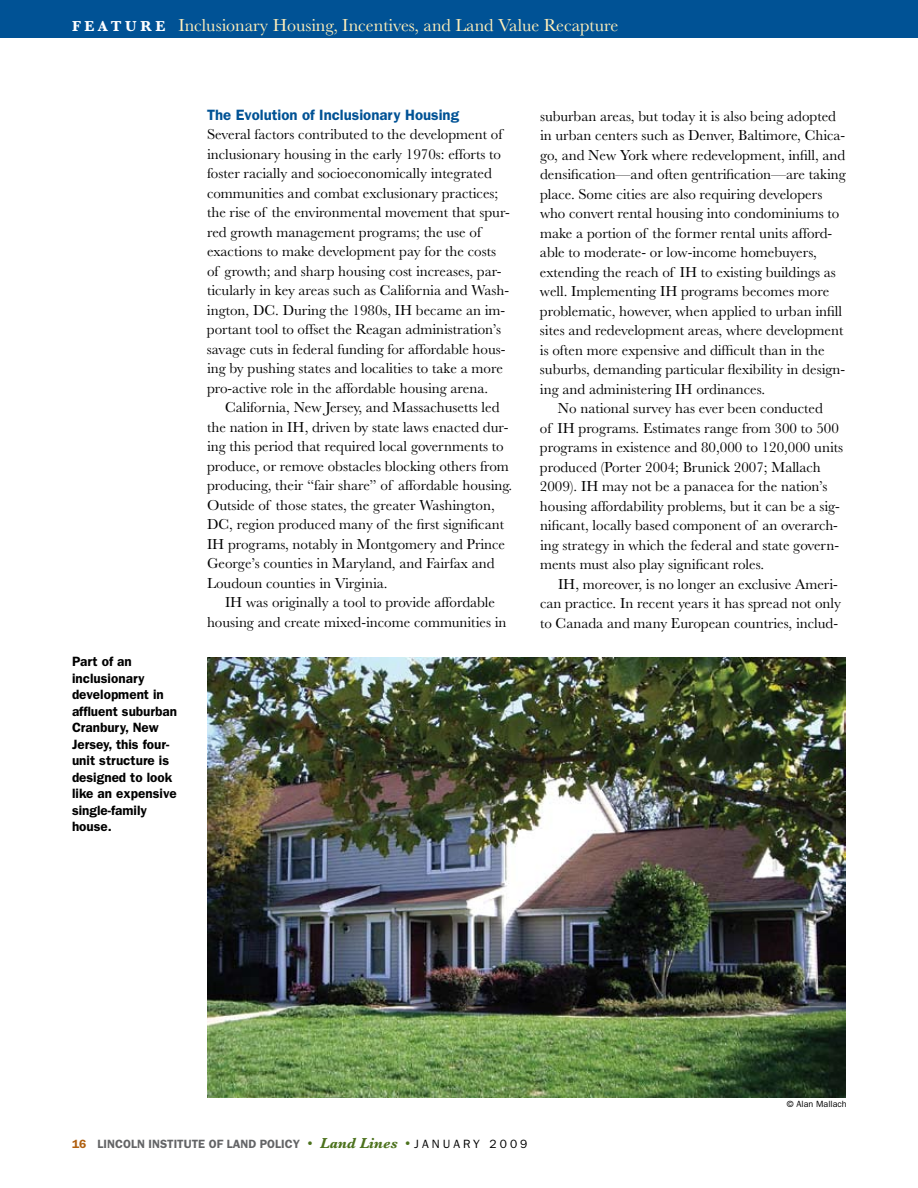
<style>
.page{position:relative;width:918px;height:1188px;background:#fff}
.page>*{position:absolute;margin:0;border:0;box-sizing:border-box;transform-origin:0 0}
.t1{font:18px "Baskerville";color:#ffefba}
.t2{font:15px/19.5px "Baskerville";color:#000}
.t3{font:600 15px "ITC Franklin Gothic Std";color:#005295}
.t4{font:600 13.5px/16.5px "ITC Franklin Gothic Std";color:#000}
.t5{font:600 12px "ITC Franklin Gothic Std";color:#636466}
.t6{font:9px "ITC Franklin Gothic Std";color:#000}
.s1{font-weight:700;font-size:15px;color:#fff}
.s2{color:#b06010}
.s3{font-family:"Baskerville";font-weight:400;font-size:15px;color:#4c721d}
.s4{font-family:"Baskerville";font-weight:700;font-style:italic;font-size:15px;color:#4c721d}
.s5{font-weight:400;color:#000}
</style>
<div class="page">
<div style="left:0;top:0;width:918px;height:38px;background:#005295"></div>
<img style="left:207px;top:657px;width:639px;height:441px">
<p class="t1" style="left:72px;top:15px;width:548px"><span class="s1">F E A T U R E</span> Inclusionary Housing, Incentives, and Land Value Recapture</p>
<p class="t4" style="left:72px;top:653px;width:107px">Part of an inclusionary development in affluent suburban<br>Cranbury, New<br>Jersey, this four&shy;unit structure is designed to look like an expensive single-family house.</p>
<p class="t3" style="left:207px;top:106px;width:254px">The Evolution of Inclusionary Housing</p>
<p class="t2" style="left:207px;top:125px;width:304px">Several factors contributed to the development of inclusionary housing in the early 1970s: efforts to foster racially and socioeconomically integrated communities and combat exclusionary practices; the rise of the environmental movement that spur&shy;red growth management programs; the use of exactions to make development pay for the costs of growth; and sharp housing cost increases, par&shy;ticularly in key areas such as California and Wash&shy;ington, DC. During the 1980s, IH became an im&shy;portant tool to offset the Reagan administration’s savage cuts in federal funding for affordable hous&shy;ing by pushing states and localities to take a more pro-active role in the affordable housing arena.</p>
<p class="t2" style="left:207px;top:398px;width:307px;text-indent:18px">California, New Jersey, and Massachusetts led the nation in IH, driven by state laws enacted dur&shy;ing this period that required local governments to produce, or remove obstacles blocking others from producing, their “fair share” of affordable housing.<br>Outside of those states, the greater Washington, DC, region produced many of the first significant IH programs, notably in Montgomery and Prince George’s counties in Maryland, and Fairfax and Loudoun counties in Virginia.</p>
<p class="t2" style="left:207px;top:593px;width:301px;text-align:center">IH was originally a tool to provide affordable housing and create mixed-income communities in</p>
<p class="t2" style="left:540px;top:106px;width:298px">suburban areas, but today it is also being adopted</p>
<p class="t2" style="left:540px;top:126px;width:307px">in urban centers such as Denver, Baltimore, Chica-</p>
<p class="t2" style="left:540px;top:145px;width:307px">go, and New York where redevelopment, infill, and</p>
<p class="t2" style="left:540px;top:165px;width:307px">densification—and often gentrification—are taking</p>
<p class="t2" style="left:540px;top:184px;width:284px">place. Some cities are also requiring developers</p>
<p class="t2" style="left:540px;top:204px;width:301px">who convert rental housing into condominiums to</p>
<p class="t2" style="left:540px;top:223px;width:294px">make a portion of the former rental units afford-</p>
<p class="t2" style="left:540px;top:243px;width:278px">able to moderate- or low-income homebuyers,</p>
<p class="t2" style="left:540px;top:262px;width:297px">extending the reach of IH to existing buildings as</p>
<p class="t2" style="left:540px;top:282px;width:291px">well. Implementing IH programs becomes more</p>
<p class="t2" style="left:540px;top:301px;width:304px">problematic, however, when applied to urban infill</p>
<p class="t2" style="left:540px;top:321px;width:305px">sites and redevelopment areas, where development</p>
<p class="t2" style="left:540px;top:340px;width:286px">is often more expensive and difficult than in the</p>
<p class="t2" style="left:540px;top:360px;width:307px">suburbs, demanding particular flexibility in design-</p>
<p class="t2" style="left:540px;top:379px;width:227px">ing and administering IH ordinances.</p>
<p class="t2" style="left:558px;top:399px;width:266px">No national survey has ever been conducted</p>
<p class="t2" style="left:540px;top:418px;width:300px">of IH programs. Estimates range from 300 to 500</p>
<p class="t2" style="left:540px;top:438px;width:305px">programs in existence and 80,000 to 120,000 units</p>
<p class="t2" style="left:540px;top:457px;width:282px">produced (Porter 2004; Brunick 2007; Mallach</p>
<p class="t2" style="left:540px;top:477px;width:289px">2009). IH may not be a panacea for the nation’s</p>
<p class="t2" style="left:540px;top:496px;width:302px">housing affordability problems, but it can be a sig-</p>
<p class="t2" style="left:540px;top:516px;width:299px">nificant, locally based component of an overarch-</p>
<p class="t2" style="left:540px;top:535px;width:301px">ing strategy in which the federal and state govern-</p>
<p class="t2" style="left:540px;top:555px;width:226px">ments must also play significant roles.</p>
<p class="t2" style="left:558px;top:574px;width:281px">IH, moreover, is no longer an exclusive Ameri-</p>
<p class="t2" style="left:540px;top:594px;width:302px">can practice. In recent years it has spread not only</p>
<p class="t2" style="left:540px;top:613px;width:300px">to Canada and many European countries, includ-</p>
<p class="t5" style="left:72px;top:1136px;width:457px"><span class="s2">16</span> LINCOLN INSTITUTE OF LAND POLICY <span class="s3">•</span> <span class="s4">Land Lines</span> <span class="s3">•</span> <span class="s5">J A N U A R Y 2 0 0 9</span></p>
<p class="t6" style="left:787px;top:1099px;width:61px">© Alan Mallach</p>
</div>
